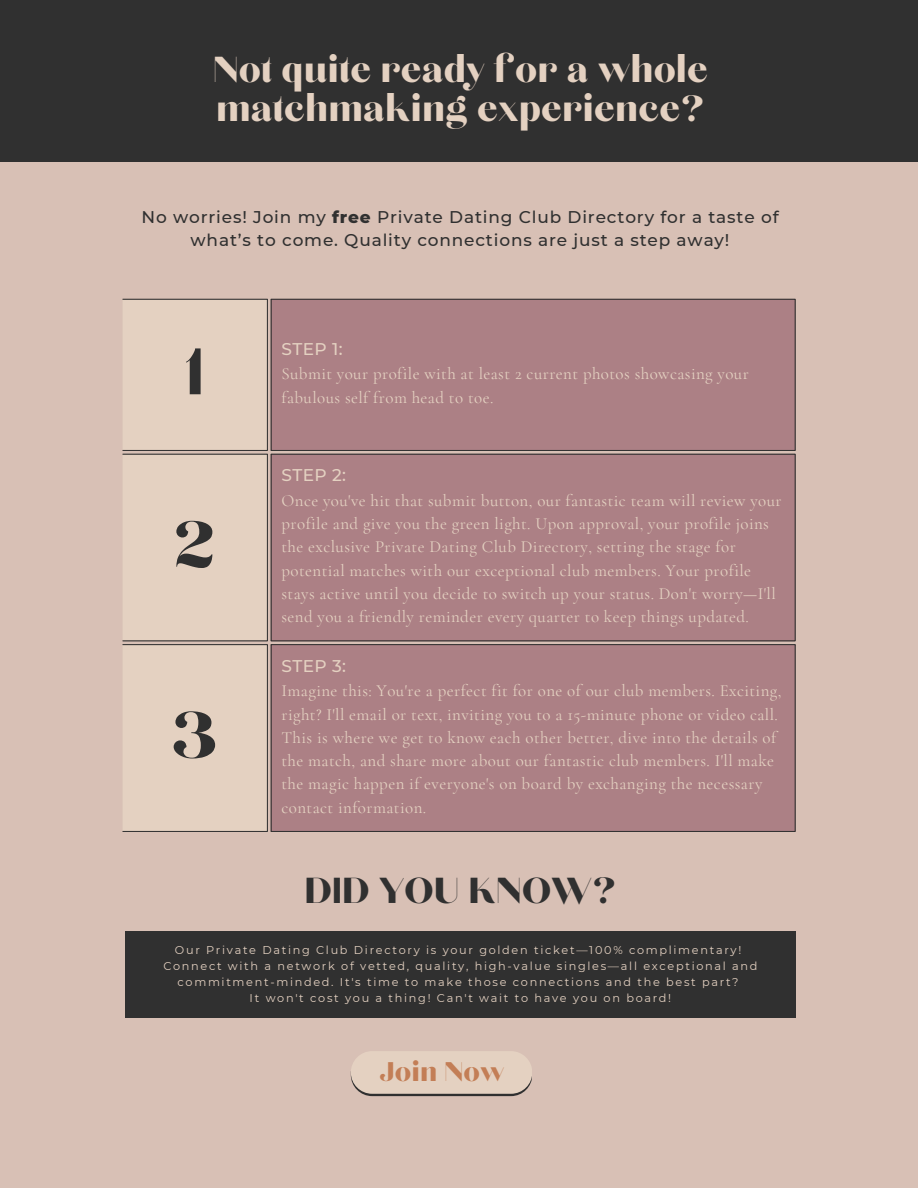
<style>
.page{position:relative;width:918px;height:1188px;background:#d8c0b5}
.page>*{position:absolute;margin:0;border:0;box-sizing:border-box;transform-origin:0 0}
.t1{font:81.9px "Chloe";color:#303030}
.t2{font:45.15px/39.5px "Chloe";color:#e4d1c1}
.t3{font:45.15px "Chloe";color:#303030}
.t4{font:33.6px "Chloe";color:#c37e56}
.t5{font:16.95px/23.2px "Cormorant Garamond";letter-spacing:.025em;color:#e4d1c1}
.t6{font:500 16.95px/23.2px "Montserrat";letter-spacing:.05em;color:#303030;text-align:center}
.t7{font:500 16.95px "Montserrat";letter-spacing:.025em;color:#e4d1c1}
.t8{font:11.25px/15.8px "Montserrat";letter-spacing:.15em;color:#e4d1c1;text-align:center}
.s1{font-weight:800}
</style>
<div class="page">
<div style="left:123px;top:300px;width:145px;height:531px;background:#e4d1c1"></div>
<div style="left:271px;top:300px;width:524px;height:531px;background:#ac8085"></div>
<hr style="left:267px;top:299px;width:1px;height:151px;background:#303030">
<hr style="left:123px;top:299px;width:145px;height:1px;background:#303030">
<hr style="left:123px;top:450px;width:145px;height:1px;background:#303030">
<hr style="left:271px;top:299px;width:1px;height:151px;background:#303030">
<hr style="left:795px;top:299px;width:1px;height:151px;background:#303030">
<hr style="left:271px;top:299px;width:524px;height:1px;background:#303030">
<hr style="left:271px;top:450px;width:524px;height:1px;background:#303030">
<hr style="left:267px;top:454px;width:1px;height:187px;background:#303030">
<hr style="left:123px;top:454px;width:145px;height:1px;background:#303030">
<hr style="left:123px;top:641px;width:145px;height:1px;background:#303030">
<hr style="left:271px;top:454px;width:1px;height:187px;background:#303030">
<hr style="left:795px;top:454px;width:1px;height:187px;background:#303030">
<hr style="left:271px;top:454px;width:524px;height:1px;background:#303030">
<hr style="left:271px;top:641px;width:524px;height:1px;background:#303030">
<hr style="left:267px;top:645px;width:1px;height:186px;background:#303030">
<hr style="left:123px;top:644px;width:145px;height:1px;background:#303030">
<hr style="left:123px;top:831px;width:145px;height:1px;background:#303030">
<hr style="left:271px;top:645px;width:1px;height:186px;background:#303030">
<hr style="left:795px;top:645px;width:1px;height:186px;background:#303030">
<hr style="left:271px;top:644px;width:524px;height:1px;background:#303030">
<hr style="left:271px;top:831px;width:524px;height:1px;background:#303030">
<div style="left:126px;top:931px;width:669px;height:87px;background:#303030"></div>
<svg style="left:351px;top:1077px;width:181px;height:19px"></svg>
<div style="left:351px;top:1051px;width:181px;height:43px;background:#e4d1c1;border-radius:21px"></div>
<div style="left:0;top:0;width:918px;height:161px;background:#303030"></div>
<h2 class="t2" style="left:213px;top:51px;width:497px">Not quite ready for a whole matchmaking experience?</h2>
<p class="t6" style="left:141px;top:205px;width:639px">No worries! Join my <span class="s1">free</span> Private Dating Club Directory for a taste of what’s to come. Quality connections are just a step away!</p>
<h1 class="t1" style="left:184px;top:333px;width:22px">1</h1>
<p class="t7" style="left:281px;top:339px;width:63px">STEP 1:</p>
<p class="t5" style="left:281px;top:362px;width:469px">Submit your profile with at least 2 current photos showcasing your fabulous self from head to toe.</p>
<h1 class="t1" style="left:172px;top:506px;width:46px">2</h1>
<h1 class="t1" style="left:170px;top:697px;width:51px">3</h1>
<p class="t7" style="left:281px;top:465px;width:66px">STEP 2:</p>
<p class="t5" style="left:281px;top:489px;width:502px">Once you've hit that submit button, our fantastic team will review your profile and give you the green light. Upon approval, your profile joins the exclusive Private Dating Club Directory, setting the stage for potential matches with our exceptional club members. Your profile stays active until you decide to switch up your status. Don't worry—I'll send you a friendly reminder every quarter to keep things updated.</p>
<p class="t7" style="left:281px;top:656px;width:66px">STEP 3:</p>
<p class="t5" style="left:281px;top:679px;width:502px">Imagine this: You're a perfect fit for one of our club members. Exciting, right? I'll email or text, inviting you to a 15-minute phone or video call.<br>This is where we get to know each other better, dive into the details of the match, and share more about our fantastic club members. I'll make the magic happen if everyone's on board by exchanging the necessary contact information.</p>
<h2 class="t3" style="left:304px;top:870px;width:314px">DID YOU KNOW?</h2>
<p class="t8" style="left:163px;top:943px;width:596px">Our Private Dating Club Directory is your golden ticket—100% complimentary!<br>Connect with a network of vetted, quality, high-value singles—all exceptional and commitment-minded. It's time to make those connections and the best part?<br>It won't cost you a thing! Can't wait to have you on board!</p>
<h3 class="t4" style="left:379px;top:1056px;width:128px">Join Now</h3>
</div>
